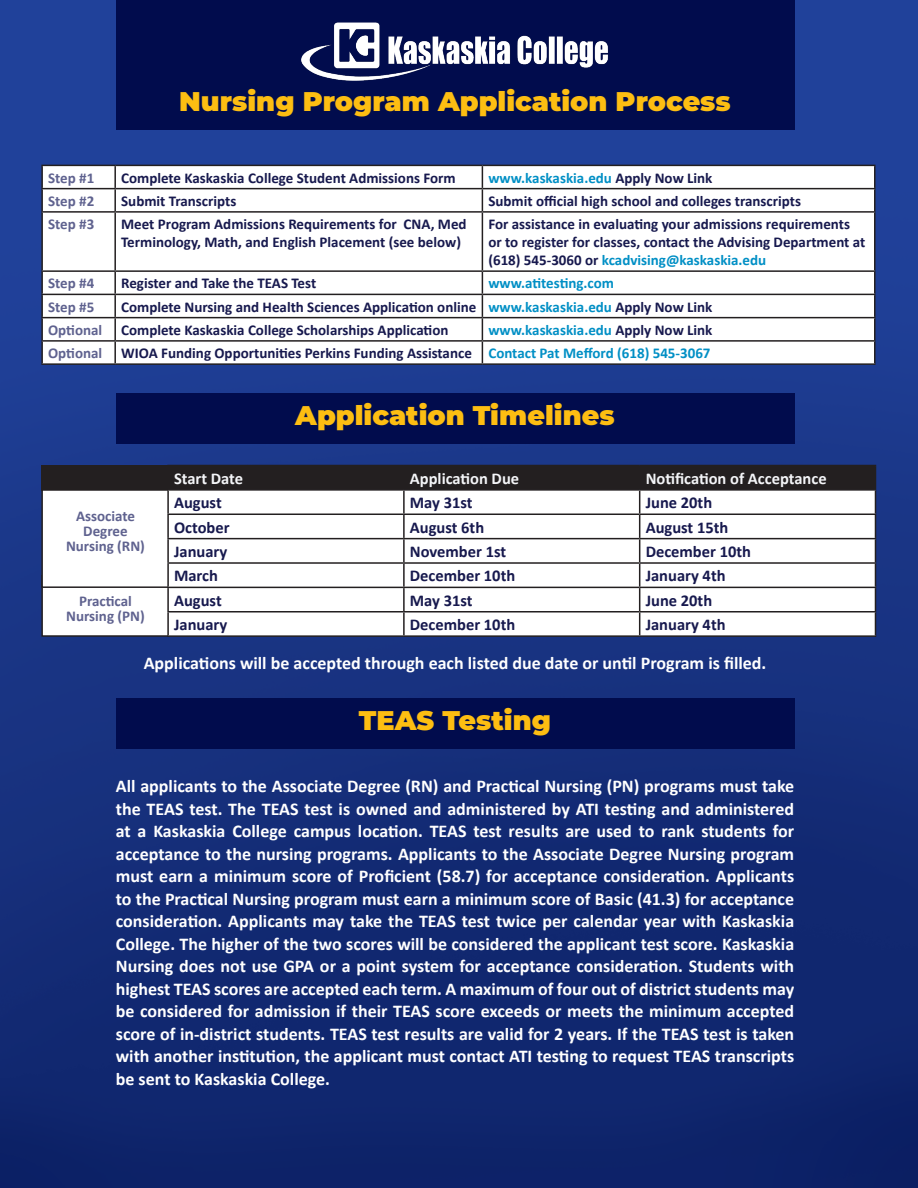
<style>
.page{position:relative;width:918px;height:1188px;background:#fff}
.page>*{position:absolute;margin:0;border:0;box-sizing:border-box;transform-origin:0 0}
.t1{font:900 27px "Montserrat";color:#fdbe12}
.t2{font:700 18px/22.5px "Calibri";color:#fff;text-align:justify}
.t3{font:700 16.5px "Calibri";color:#17194e}
.t4{font:700 16.5px "Calibri";color:#f4f5f8}
.t5{font:700 15px/18px "Calibri";color:#17194e}
.t6{font:700 15px "Calibri";color:#008fc5}
.t7{font:700 15px/15px "Calibri";color:#5f628f;text-align:center}
.s1{color:#17194e}
.s2{color:#008fc5}
</style>
<div class="page">
<img style="left:0;top:0;width:918px;height:1188px">
<div style="left:116px;top:0;width:678px;height:129px;background:#010c4d"></div>
<div style="left:116px;top:393px;width:678px;height:51px;background:#010c4d"></div>
<div style="left:116px;top:698px;width:678px;height:51px;background:#010c4d"></div>
<div style="left:42px;top:576px;width:127px;height:60px;background:#fff"></div>
<div style="left:41px;top:575px;width:129px;height:62px;border:2px solid #231f20"></div>
<div style="left:41px;top:465px;width:128px;height:26px;background:#231f20"></div>
<div style="left:42px;top:490px;width:127px;height:97px;background:#fff"></div>
<div style="left:41px;top:489px;width:129px;height:99px;border:2px solid #231f20"></div>
<img style="left:301px;top:22px;width:307px;height:59px">
<svg style="left:43px;top:166px;width:831px;height:197px"></svg>
<hr style="left:41px;top:165px;width:74px;height:1px;background:#231f20">
<hr style="left:41px;top:166px;width:2px;height:22px;background:#231f20">
<hr style="left:115px;top:165px;width:367px;height:1px;background:#231f20">
<hr style="left:114px;top:166px;width:2px;height:22px;background:#231f20">
<hr style="left:482px;top:165px;width:394px;height:1px;background:#231f20">
<hr style="left:874px;top:166px;width:2px;height:22px;background:#231f20">
<hr style="left:41px;top:188px;width:74px;height:1px;background:#231f20">
<hr style="left:41px;top:189px;width:2px;height:22px;background:#231f20">
<hr style="left:115px;top:188px;width:367px;height:1px;background:#231f20">
<hr style="left:114px;top:189px;width:2px;height:22px;background:#231f20">
<hr style="left:482px;top:188px;width:394px;height:1px;background:#231f20">
<svg style="left:482px;top:166px;width:1px;height:45px"></svg>
<hr style="left:874px;top:189px;width:2px;height:22px;background:#231f20">
<hr style="left:41px;top:211px;width:74px;height:2px;background:#231f20">
<hr style="left:41px;top:213px;width:2px;height:57px;background:#231f20">
<hr style="left:115px;top:211px;width:367px;height:2px;background:#231f20">
<hr style="left:114px;top:213px;width:2px;height:57px;background:#231f20">
<hr style="left:482px;top:211px;width:394px;height:2px;background:#231f20">
<hr style="left:482px;top:213px;width:1px;height:57px;background:#231f20">
<hr style="left:874px;top:213px;width:2px;height:57px;background:#231f20">
<hr style="left:41px;top:270px;width:74px;height:2px;background:#231f20">
<hr style="left:41px;top:272px;width:2px;height:22px;background:#231f20">
<hr style="left:115px;top:270px;width:367px;height:2px;background:#231f20">
<hr style="left:114px;top:272px;width:2px;height:22px;background:#231f20">
<hr style="left:482px;top:270px;width:394px;height:2px;background:#231f20">
<hr style="left:874px;top:272px;width:2px;height:22px;background:#231f20">
<hr style="left:41px;top:294px;width:74px;height:1px;background:#231f20">
<hr style="left:41px;top:295px;width:2px;height:22px;background:#231f20">
<hr style="left:115px;top:294px;width:367px;height:1px;background:#231f20">
<hr style="left:114px;top:295px;width:2px;height:22px;background:#231f20">
<hr style="left:482px;top:294px;width:394px;height:1px;background:#231f20">
<hr style="left:874px;top:295px;width:2px;height:22px;background:#231f20">
<hr style="left:41px;top:317px;width:74px;height:1px;background:#231f20">
<hr style="left:41px;top:318px;width:2px;height:22px;background:#231f20">
<hr style="left:115px;top:317px;width:367px;height:1px;background:#231f20">
<hr style="left:114px;top:318px;width:2px;height:22px;background:#231f20">
<hr style="left:482px;top:317px;width:394px;height:1px;background:#231f20">
<hr style="left:874px;top:318px;width:2px;height:22px;background:#231f20">
<hr style="left:41px;top:340px;width:74px;height:2px;background:#231f20">
<hr style="left:41px;top:342px;width:2px;height:21px;background:#231f20">
<hr style="left:115px;top:340px;width:367px;height:2px;background:#231f20">
<hr style="left:114px;top:342px;width:2px;height:21px;background:#231f20">
<hr style="left:482px;top:340px;width:394px;height:2px;background:#231f20">
<svg style="left:482px;top:272px;width:1px;height:91px"></svg>
<hr style="left:874px;top:342px;width:2px;height:21px;background:#231f20">
<hr style="left:41px;top:363px;width:74px;height:2px;background:#231f20">
<hr style="left:115px;top:363px;width:367px;height:2px;background:#231f20">
<hr style="left:482px;top:363px;width:394px;height:2px;background:#231f20">
<hr style="left:167px;top:465px;width:237px;height:1px;background:#231f20">
<hr style="left:404px;top:465px;width:236px;height:1px;background:#231f20">
<hr style="left:640px;top:465px;width:236px;height:1px;background:#231f20">
<hr style="left:167px;top:489px;width:237px;height:2px;background:#231f20">
<hr style="left:167px;top:491px;width:2px;height:23px;background:#231f20">
<hr style="left:167px;top:514px;width:237px;height:1px;background:#231f20">
<hr style="left:167px;top:515px;width:2px;height:23px;background:#231f20">
<hr style="left:167px;top:538px;width:237px;height:1px;background:#231f20">
<hr style="left:167px;top:539px;width:2px;height:23px;background:#231f20">
<hr style="left:167px;top:562px;width:237px;height:2px;background:#231f20">
<hr style="left:167px;top:564px;width:2px;height:23px;background:#231f20">
<hr style="left:167px;top:587px;width:237px;height:1px;background:#231f20">
<hr style="left:167px;top:588px;width:2px;height:23px;background:#231f20">
<hr style="left:167px;top:611px;width:237px;height:2px;background:#231f20">
<hr style="left:167px;top:613px;width:2px;height:22px;background:#231f20">
<svg style="left:168px;top:466px;width:708px;height:169px"></svg>
<hr style="left:167px;top:635px;width:237px;height:2px;background:#231f20">
<hr style="left:404px;top:635px;width:236px;height:2px;background:#231f20">
<hr style="left:640px;top:635px;width:236px;height:2px;background:#231f20">
<p class="t1" style="left:179px;top:81px;width:553px">Nursing Program Application Process</p>
<p class="t7" style="left:48px;top:170px;width:48px">Step #1</p>
<p class="t5" style="left:121px;top:168px;width:336px">Complete Kaskaskia College Student Admissions Form</p>
<p class="t6" style="left:488px;top:167px;width:226px">www.kaskaskia.edu <span class="s1">Apply Now Link</span></p>
<p class="t7" style="left:48px;top:193px;width:48px">Step #2</p>
<p class="t5" style="left:121px;top:191px;width:117px">Submit Transcripts</p>
<p class="t5" style="left:488px;top:191px;width:314px">Submit official high school and colleges transcripts</p>
<p class="t7" style="left:48px;top:216px;width:48px">Step #3</p>
<p class="t5" style="left:121px;top:215px;width:347px">Meet Program Admissions Requirements for CNA, Med<br>Terminology, Math, and English Placement (see below)</p>
<p class="t5" style="left:488px;top:215px;width:378px">For assistance in evaluating your admissions requirements or to register for classes, contact the Advising Department at (618) 545-3060 or <span class="s2">kcadvising@kaskaskia.edu</span></p>
<p class="t7" style="left:48px;top:275px;width:48px">Step #4</p>
<p class="t5" style="left:121px;top:274px;width:197px">Register and Take the TEAS Test</p>
<p class="t6" style="left:488px;top:273px;width:127px">www.atitesting.com</p>
<p class="t7" style="left:48px;top:299px;width:48px">Step #5</p>
<p class="t5" style="left:121px;top:297px;width:357px">Complete Nursing and Health Sciences Application online</p>
<p class="t6" style="left:488px;top:296px;width:226px">www.kaskaskia.edu <span class="s1">Apply Now Link</span></p>
<p class="t7" style="left:48px;top:322px;width:56px">Optional</p>
<p class="t5" style="left:121px;top:320px;width:329px">Complete Kaskaskia College Scholarships Application</p>
<p class="t6" style="left:488px;top:319px;width:226px">www.kaskaskia.edu <span class="s1">Apply Now Link</span></p>
<p class="t7" style="left:48px;top:345px;width:56px">Optional</p>
<p class="t5" style="left:121px;top:344px;width:352px">WIOA Funding Opportunities Perkins Funding Assistance</p>
<p class="t6" style="left:488px;top:343px;width:224px">Contact Pat Mefford (618) 545-3067</p>
<p class="t1" style="left:295px;top:396px;width:321px">Application Timelines</p>
<p class="t4" style="left:174px;top:467px;width:71px">Start Date</p>
<p class="t4" style="left:410px;top:467px;width:111px">Application Due</p>
<p class="t4" style="left:646px;top:467px;width:182px">Notification of Acceptance</p>
<p class="t3" style="left:174px;top:491px;width:49px">August</p>
<p class="t3" style="left:410px;top:491px;width:64px">May 31st</p>
<p class="t3" style="left:646px;top:491px;width:68px">June 20th</p>
<p class="t3" style="left:174px;top:515px;width:57px">October</p>
<p class="t3" style="left:410px;top:515px;width:76px">August 6th</p>
<p class="t3" style="left:646px;top:515px;width:84px">August 15th</p>
<p class="t3" style="left:174px;top:540px;width:55px">January</p>
<p class="t3" style="left:410px;top:540px;width:98px">November 1st</p>
<p class="t3" style="left:646px;top:540px;width:107px">December 10th</p>
<p class="t3" style="left:174px;top:564px;width:45px">March</p>
<p class="t3" style="left:410px;top:564px;width:107px">December 10th</p>
<p class="t3" style="left:646px;top:564px;width:81px">January 4th</p>
<p class="t3" style="left:174px;top:589px;width:49px">August</p>
<p class="t3" style="left:410px;top:589px;width:64px">May 31st</p>
<p class="t3" style="left:646px;top:589px;width:68px">June 20th</p>
<p class="t3" style="left:174px;top:613px;width:55px">January</p>
<p class="t3" style="left:410px;top:613px;width:107px">December 10th</p>
<p class="t3" style="left:646px;top:613px;width:81px">January 4th</p>
<p class="t2" style="left:144px;top:652px;width:624px">Applications will be accepted through each listed due date or until Program is filled.</p>
<p class="t7" style="left:76px;top:508px;width:60px">Associate<br>Degree</p>
<p class="t7" style="left:66px;top:538px;width:80px">Nursing (RN)</p>
<p class="t7" style="left:79px;top:593px;width:54px">Practical</p>
<p class="t7" style="left:66px;top:608px;width:80px">Nursing (PN)</p>
<p class="t1" style="left:359px;top:701px;width:194px">TEAS Testing</p>
<p class="t2" style="left:116px;top:775px;width:680px">All applicants to the Associate Degree (RN) and Practical Nursing (PN) programs must take the TEAS test. The TEAS test is owned and administered by ATI testing and administered at a Kaskaskia College campus location. TEAS test results are used to rank students for acceptance to the nursing programs. Applicants to the Associate Degree Nursing program must earn a minimum score of Proficient (58.7) for acceptance consideration. Applicants to the Practical Nursing program must earn a minimum score of Basic (41.3) for acceptance consideration. Applicants may take the TEAS test twice per calendar year with Kaskaskia College. The higher of the two scores will be considered the applicant test score. Kaskaskia Nursing does not use GPA or a point system for acceptance consideration. Students with highest TEAS scores are accepted each term. A maximum of four out of district students may be considered for admission if their TEAS score exceeds or meets the minimum accepted score of in-district students. TEAS test results are valid for 2 years. If the TEAS test is taken with another institution, the applicant must contact ATI testing to request TEAS transcripts be sent to Kaskaskia College.</p>
</div>
